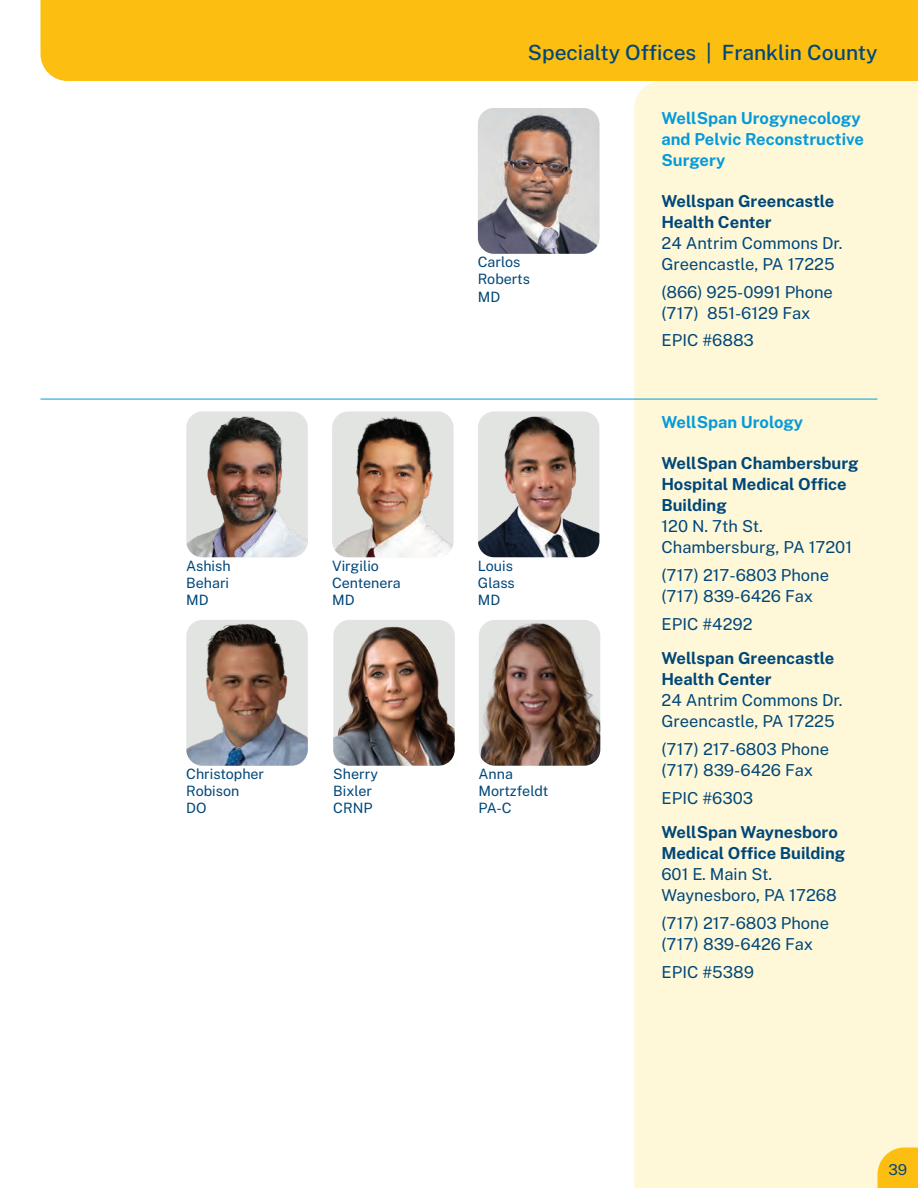
<style>
.page{position:relative;width:918px;height:1188px;background:#fff}
.page>*{position:absolute;margin:0;border:0;box-sizing:border-box;transform-origin:0 0}
.t1{font:500 21px "Public Sans";color:#004779}
.t2{font:16.5px "Public Sans";color:#004779}
.t3{font:700 16.5px/21px "Public Sans";color:#004779}
.t4{font:700 16.5px/21px "Public Sans";color:#069ad9}
.t5{font:15px "Public Sans";color:#004779}
.t6{font:14.25px/17.1px "Public Sans";color:#004779}
.s1{font-weight:400}
</style>
<div class="page">
<div style="left:634px;top:81px;width:284px;height:1107px;background:#fef8d9"></div>
<div style="left:40px;top:0;width:878px;height:81px;background:#fdbe12"></div>
<svg style="left:878px;top:1148px;width:40px;height:40px;background:#fdc222"></svg>
<hr style="left:40px;top:399px;width:838px;height:1px;background:#069ad9">
<img style="left:478px;top:108px;width:121px;height:146px">
<img style="left:186px;top:411px;width:122px;height:146px">
<img style="left:332px;top:411px;width:122px;height:146px">
<img style="left:479px;top:620px;width:121px;height:146px">
<img style="left:333px;top:620px;width:122px;height:146px">
<img style="left:478px;top:411px;width:121px;height:146px">
<img style="left:186px;top:620px;width:122px;height:146px">
<p class="t6" style="left:186px;top:557px;width:46px">Ashish</p>
<p class="t6" style="left:186px;top:574px;width:44px">Behari</p>
<p class="t6" style="left:186px;top:591px;width:24px">MD</p>
<p class="t6" style="left:186px;top:765px;width:79px">Christopher<br>Robison</p>
<p class="t6" style="left:186px;top:799px;width:22px">DO</p>
<p class="t1" style="left:528px;top:39px;width:351px">Specialty Offices | Franklin County</p>
<p class="t6" style="left:478px;top:253px;width:44px">Carlos</p>
<p class="t6" style="left:478px;top:270px;width:54px">Roberts</p>
<p class="t6" style="left:478px;top:287px;width:24px">MD</p>
<p class="t6" style="left:332px;top:557px;width:70px">Virgilio<br>Centenera<br>MD</p>
<p class="t6" style="left:478px;top:557px;width:37px">Louis</p>
<p class="t6" style="left:478px;top:574px;width:38px">Glass</p>
<p class="t6" style="left:478px;top:591px;width:24px">MD</p>
<p class="t6" style="left:333px;top:765px;width:46px">Sherry</p>
<p class="t6" style="left:333px;top:782px;width:40px">Bixler</p>
<p class="t6" style="left:333px;top:799px;width:41px">CRNP</p>
<p class="t6" style="left:478px;top:765px;width:36px">Anna</p>
<p class="t6" style="left:478px;top:782px;width:71px">Mortzfeldt</p>
<p class="t6" style="left:478px;top:799px;width:35px">PA-C</p>
<p class="t4" style="left:662px;top:107px;width:204px">WellSpan Urogynecology and Pelvic Reconstructive<br>Surgery</p>
<p class="t3" style="left:662px;top:190px;width:174px">Wellspan Greencastle<br>Health Center</p>
<p class="t2" style="left:662px;top:232px;width:183px">24 Antrim Commons Dr.</p>
<p class="t2" style="left:662px;top:253px;width:175px">Greencastle, PA 17225</p>
<p class="t2" style="left:662px;top:281px;width:173px">(866) 925-0991 Phone</p>
<p class="t2" style="left:662px;top:302px;width:150px">(717) 851-6129 Fax</p>
<p class="t2" style="left:662px;top:330px;width:94px">EPIC #6883</p>
<p class="t4" style="left:662px;top:411px;width:143px">WellSpan Urology</p>
<p class="t3" style="left:662px;top:452px;width:199px">WellSpan Chambersburg<br>Hospital Medical Office<br>Building</p>
<p class="t2" style="left:662px;top:515px;width:103px">120 N. 7th St.</p>
<p class="t2" style="left:662px;top:536px;width:192px">Chambersburg, PA 17201</p>
<p class="t2" style="left:662px;top:564px;width:169px">(717) 217-6803 Phone</p>
<p class="t2" style="left:662px;top:585px;width:153px">(717) 839-6426 Fax</p>
<p class="t2" style="left:662px;top:613px;width:93px">EPIC #4292</p>
<p class="t3" style="left:662px;top:647px;width:183px">Wellspan Greencastle<br>Health Center<br><span class="s1">24 Antrim Commons Dr.</span></p>
<p class="t2" style="left:662px;top:710px;width:175px">Greencastle, PA 17225</p>
<p class="t2" style="left:662px;top:738px;width:169px">(717) 217-6803 Phone</p>
<p class="t2" style="left:662px;top:759px;width:153px">(717) 839-6426 Fax</p>
<p class="t2" style="left:662px;top:787px;width:93px">EPIC #6303</p>
<p class="t3" style="left:662px;top:821px;width:185px">WellSpan Waynesboro<br>Medical Office Building</p>
<p class="t2" style="left:662px;top:863px;width:112px">601 E. Main St.</p>
<p class="t2" style="left:662px;top:884px;width:177px">Waynesboro, PA 17268</p>
<p class="t2" style="left:662px;top:912px;width:169px">(717) 217-6803 Phone</p>
<p class="t2" style="left:662px;top:933px;width:153px">(717) 839-6426 Fax</p>
<p class="t2" style="left:662px;top:961px;width:94px">EPIC #5389</p>
<p class="t5" style="left:888px;top:1159px;width:20px">39</p>
</div>
